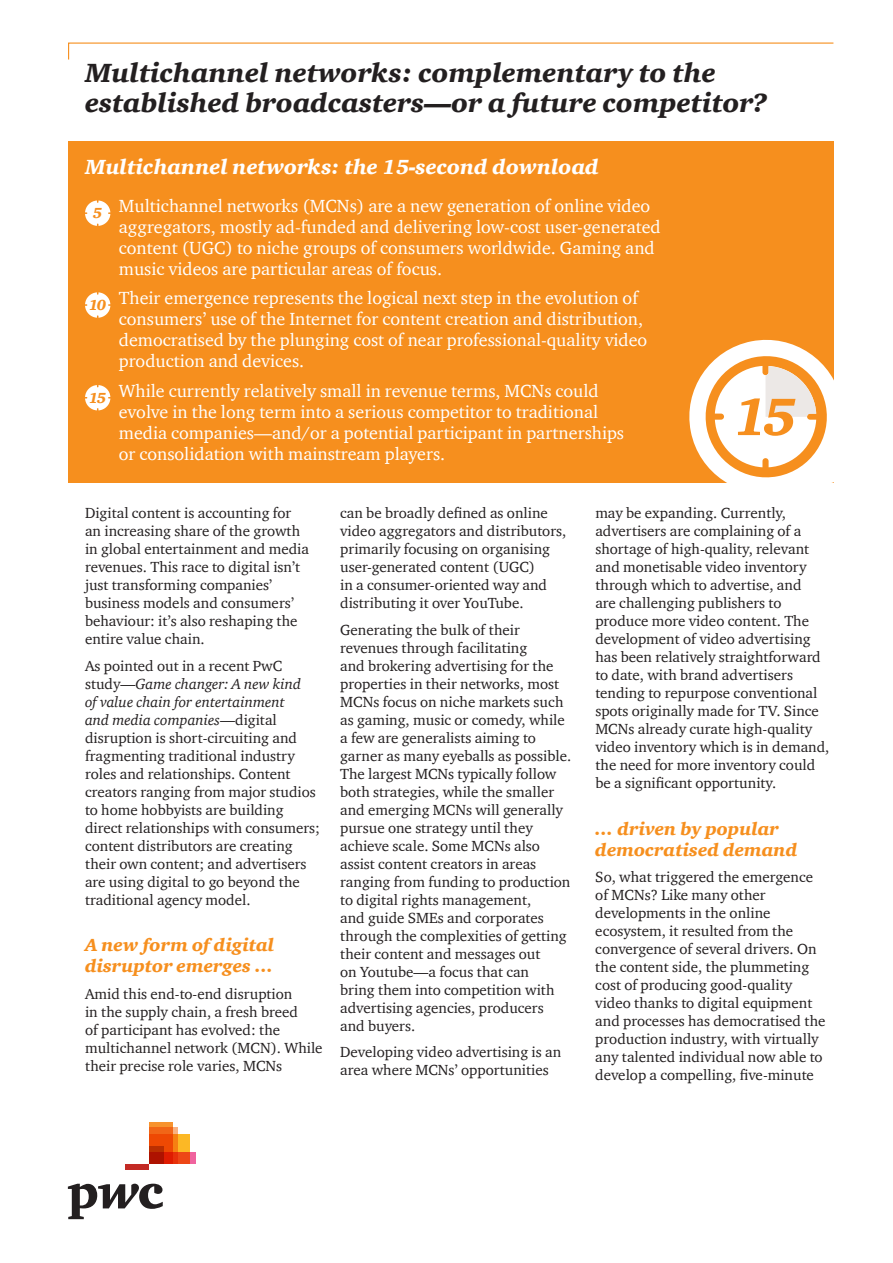
<style>
.page{position:relative;width:893px;height:1263px;background:#fff}
.page>*{position:absolute;margin:0;border:0;box-sizing:border-box;transform-origin:0 0}
.t1{font:italic 900 54px "ITC Charter Com";color:#f68f1e}
.t2{font:italic 900 27px/30px "ITC Charter Com";color:#231f20}
.t3{font:italic 900 21px "ITC Charter Com";color:#fff}
.t4{font:18px/21px "ITC Charter Com";color:#fff}
.t5{font:italic 900 18px/21px "ITC Charter Com";color:#f68f1e}
.t6{font:15px/18px "ITC Charter Com";color:#231f20}
.t7{font:italic 900 15px "ITC Charter Com";color:#f68f1e}
.s1{font-style:italic}
</style>
<div class="page">
<svg style="left:68px;top:42px;width:766px;height:18px"></svg>
<div style="left:68px;top:141px;width:765px;height:342px;background:#f68f1e"></div>
<svg style="left:689px;top:333px;width:145px;height:150px"></svg>
<svg style="left:85px;top:200px;width:25px;height:26px"></svg>
<svg style="left:85px;top:292px;width:25px;height:26px"></svg>
<svg style="left:85px;top:385px;width:25px;height:25px"></svg>
<div style="left:149px;top:1134px;width:40px;height:30px;background:#fcb825"></div>
<svg style="left:177px;top:1152px;width:18px;height:12px"></svg>
<svg style="left:173px;top:1127px;width:4px;height:37px"></svg>
<svg style="left:149px;top:1122px;width:24px;height:42px"></svg>
<svg style="left:149px;top:1146px;width:15px;height:18px"></svg>
<div style="left:125px;top:1164px;width:24px;height:6px;background:#c32a25"></div>
<svg style="left:68px;top:1184px;width:95px;height:35px"></svg>
<h2 class="t2" style="left:85px;top:57px;width:684px">Multichannel networks: complementary to the established broadcasters—or a future competitor?</h2>
<h3 class="t3" style="left:85px;top:154px;width:515px">Multichannel networks: the 15-second download</h3>
<p class="t4" style="left:119px;top:195px;width:543px">Multichannel networks (MCNs) are a new generation of online video aggregators, mostly ad-funded and delivering low-cost user-generated content (UGC) to niche groups of consumers worldwide. Gaming and music videos are particular areas of focus.</p>
<p class="t4" style="left:119px;top:287px;width:530px">Their emergence represents the logical next step in the evolution of consumers’ use of the Internet for content creation and distribution, democratised by the plunging cost of near professional-quality video production and devices.</p>
<p class="t4" style="left:119px;top:380px;width:507px">While currently relatively small in revenue terms, MCNs could evolve in the long term into a serious competitor to traditional media companies—and/or a potential participant in partnerships or consolidation with mainstream players.</p>
<p class="t7" style="left:93px;top:204px;width:11px">5</p>
<p class="t7" style="left:89px;top:296px;width:19px">10</p>
<p class="t7" style="left:89px;top:389px;width:19px">15</p>
<h1 class="t1" style="left:734px;top:383px;width:65px">15</h1>
<p class="t6" style="left:85px;top:504px;width:226px">Digital content is accounting for an increasing share of the growth in global entertainment and media revenues. This race to digital isn’t just transforming companies’ business models and consumers’ behaviour: it’s also reshaping the entire value chain.</p>
<p class="t6" style="left:85px;top:656px;width:236px">As pointed out in a recent PwC study—<span class="s1">Game changer: A new kind<br>of value chain for entertainment<br>and media companies</span>—digital disruption is short-circuiting and fragmenting traditional industry roles and relationships. Content creators ranging from major studios to home hobbyists are building direct relationships with consumers; content distributors are creating their own content; and advertisers are using digital to go beyond the traditional agency model.</p>
<p class="t5" style="left:85px;top:934px;width:191px">A new form of digital disruptor emerges …</p>
<p class="t6" style="left:85px;top:984px;width:239px">Amid this end-to-end disruption<br>in the supply chain, a fresh breed<br>of participant has evolved: the multichannel network (MCN). While their precise role varies, MCNs</p>
<p class="t6" style="left:340px;top:504px;width:228px">can be broadly defined as online video aggregators and distributors, primarily focusing on organising user-generated content (UGC)<br>in a consumer-oriented way and distributing it over YouTube.</p>
<p class="t6" style="left:340px;top:620px;width:233px">Generating the bulk of their revenues through facilitating<br>and brokering advertising for the properties in their networks, most<br>MCNs focus on niche markets such as gaming, music or comedy, while a few are generalists aiming to garner as many eyeballs as possible.<br>The largest MCNs typically follow both strategies, while the smaller and emerging MCNs will generally pursue one strategy until they achieve scale. Some MCNs also assist content creators in areas ranging from funding to production to digital rights management,<br>and guide SMEs and corporates through the complexities of getting their content and messages out<br>on Youtube—a focus that can<br>bring them into competition with advertising agencies, producers and buyers.</p>
<p class="t6" style="left:340px;top:1043px;width:223px">Developing video advertising is an area where MCNs’ opportunities</p>
<p class="t6" style="left:595px;top:504px;width:236px">may be expanding. Currently, advertisers are complaining of a shortage of high-quality, relevant and monetisable video inventory through which to advertise, and<br>are challenging publishers to produce more video content. The development of video advertising has been relatively straightforward to date, with brand advertisers tending to repurpose conventional spots originally made for TV. Since MCNs already curate high-quality video inventory which is in demand, the need for more inventory could be a significant opportunity.</p>
<p class="t5" style="left:595px;top:818px;width:204px">… driven by popular democratised demand</p>
<p class="t6" style="left:595px;top:868px;width:232px">So, what triggered the emergence of MCNs? Like many other developments in the online ecosystem, it resulted from the convergence of several drivers. On the content side, the plummeting cost of producing good-quality video thanks to digital equipment and processes has democratised the production industry, with virtually any talented individual now able to develop a compelling, five-minute</p>
</div>
